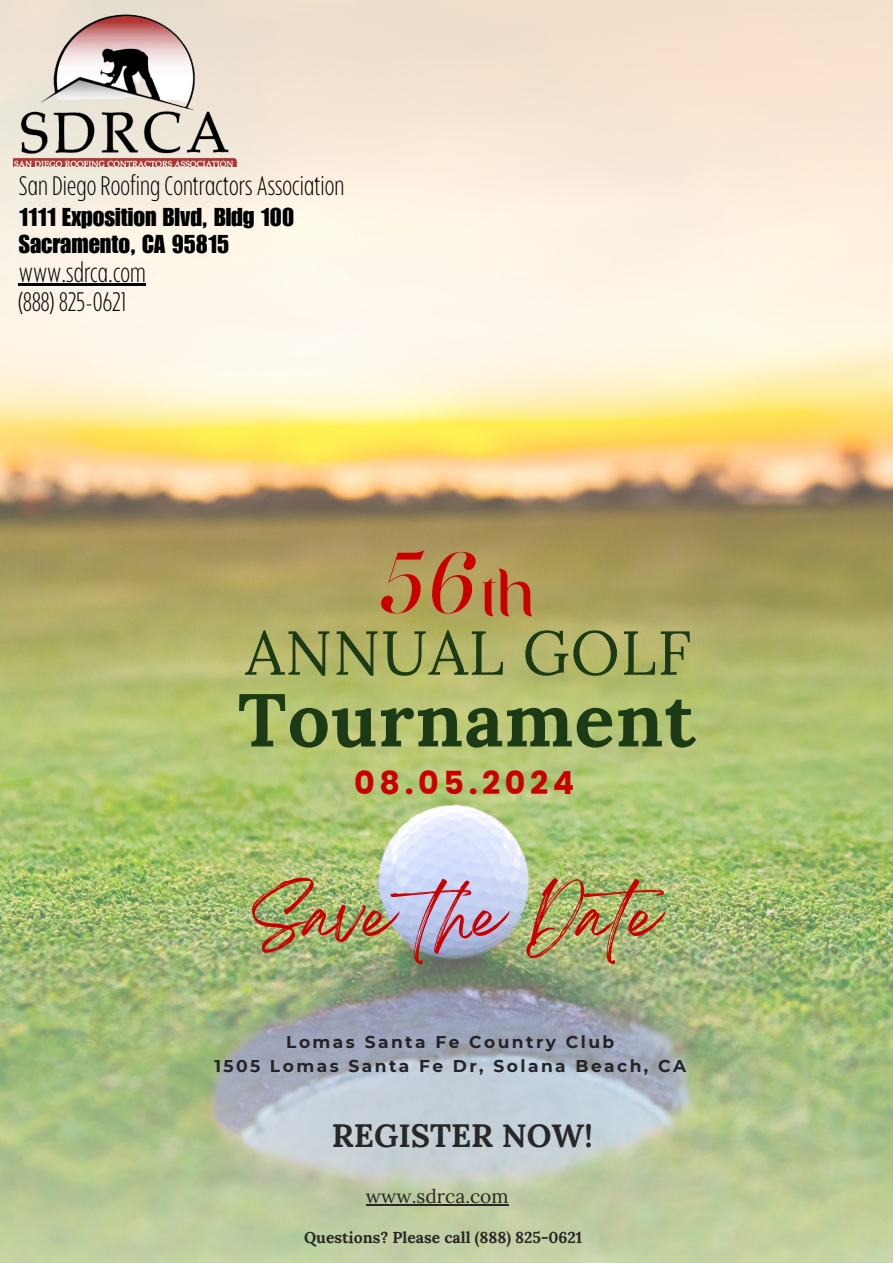
<style>
.page{position:relative;width:893px;height:1263px;background:#fff}
.page>*{position:absolute;margin:0;border:0;box-sizing:border-box;transform-origin:0 0}
.t1{font:italic 81.53px "Belianty Elesha";color:#c90000}
.t2{font:700 74.78px "Lora";letter-spacing:.015em;color:#1c3a16}
.t3{font:64.5px "Belianty Elesha";color:#c90000}
.t4{font:61.95px "Lora";letter-spacing:.015em;color:#1c3a16}
.t5{font:57.6px "Breathing";color:#c90000}
.t6{font:700 32.25px "Lora";color:#272727}
.t7{font:700 31.8px "Poppins";letter-spacing:.145em;color:#c90000}
.t8{font:200 condensed 26.62px "Balgin";color:#000}
.t9{font:25.12px/27px "Impact LT Std";color:#000}
.t10{font:19.12px "Lora";color:#272727}
.t11{font:700 17.02px "Montserrat";letter-spacing:.145em;color:#242327}
.t12{font:700 15.75px "Lora";color:#272727}
</style>
<div class="page">
<img style="left:0;top:448px;width:893px;height:376px">
<img style="left:0;top:824px;width:893px;height:439px">
<svg style="left:0;top:0;width:893px;height:448px;background:#faedd0"></svg>
<img style="left:14px;top:14px;width:224px;height:153px">
<hr style="left:19px;top:283px;width:127px;height:2px;background:#000">
<hr style="left:366px;top:1204px;width:142px;height:2px;background:#272727">
<h5 class="t8" style="left:19px;top:175px;width:327px">San Diego Roofing Contractors Association</h5>
<p class="t9" style="left:19px;top:207px;width:277px">1111 Exposition Blvd, Bldg 100<br>Sacramento, CA 95815</p>
<p class="t8" style="left:19px;top:262px;width:129px">www.sdrca.com</p>
<h6 class="t8" style="left:18px;top:291px;width:110px">(888) 825-0621</h6>
<p class="t1" style="left:374px;top:552px;width:99px">56</p>
<p class="t3" style="left:480px;top:568px;width:56px">th</p>
<p class="t4" style="left:245px;top:612px;width:447px">ANNUAL GOLF</p>
<p class="t2" style="left:238px;top:671px;width:459px">Tournament</p>
<h1 class="t7" style="left:354px;top:760px;width:222px">08.05.2024</h1>
<p class="t5" style="left:252px;top:898px;width:440px">Save the Date</p>
<h3 class="t11" style="left:286px;top:1031px;width:329px">Lomas Santa Fe Country Club</h3>
<h2 class="t11" style="left:214px;top:1055px;width:473px">1505 Lomas Santa Fe Dr, Solana Beach, CA</h2>
<h5 class="t6" style="left:332px;top:1114px;width:262px">REGISTER NOW!</h5>
<p class="t10" style="left:366px;top:1184px;width:144px">www.sdrca.com</p>
<h4 class="t12" style="left:304px;top:1227px;width:280px">Questions? Please call (888) 825-0621</h4>
</div>
